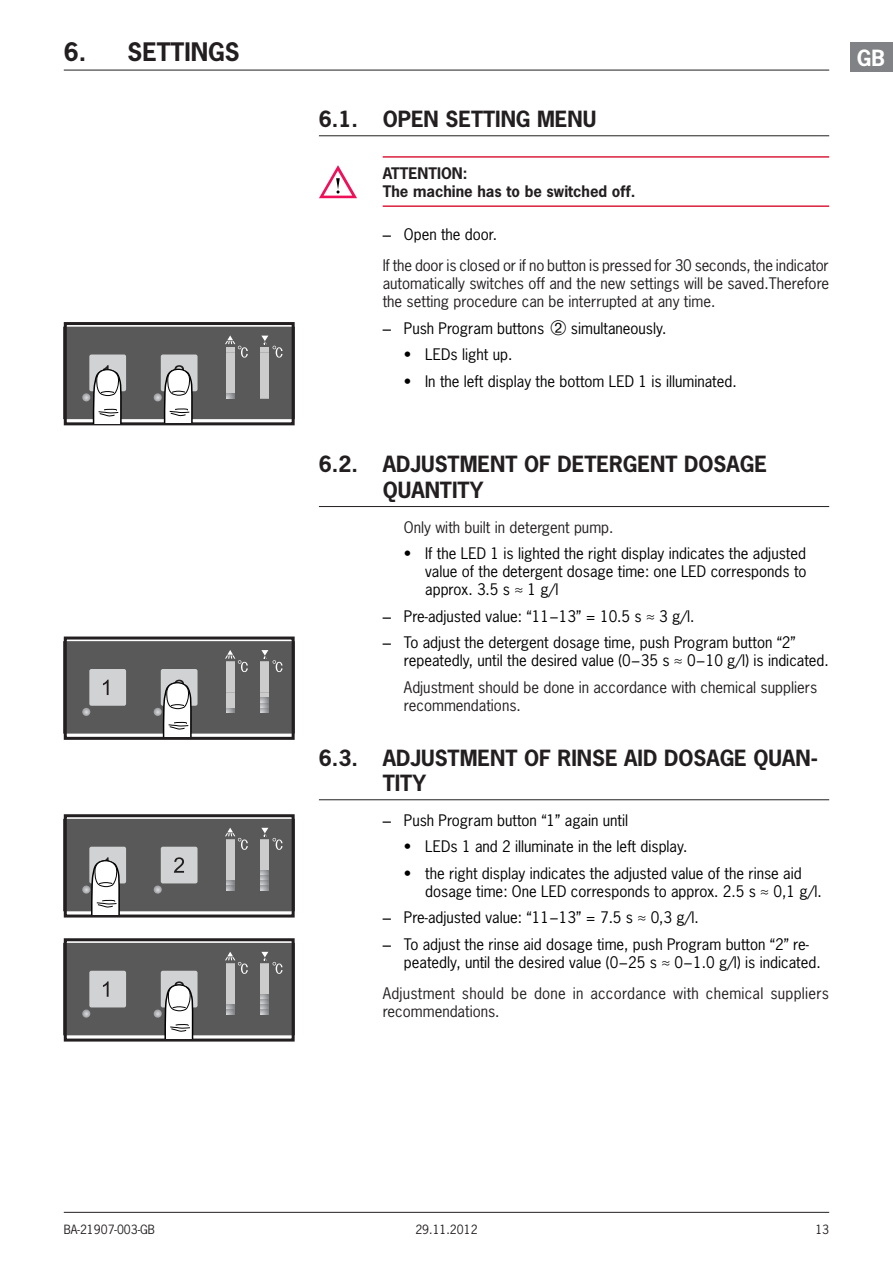
<style>
.page{position:relative;width:893px;height:1263px;background:#fff}
.page>*{position:absolute;margin:0;border:0;box-sizing:border-box;transform-origin:0 0}
.t1{font:700 24px "News Gothic Std";color:#231f20}
.t2{font:700 21px/25.2px "News Gothic Std";color:#231f20}
.t3{font:700 21px "News Gothic Std";color:#fff}
.t4{font:15px/18px "News Gothic Std";color:#000}
.t5{font:15px/18px "News Gothic Std";color:#231f20}
.t6{font:700 15px/18px "News Gothic Std";color:#231f20}
.t7{font:12px "News Gothic Std";color:#231f20}
.s1{font-family:"Arial";color:#000}
.s2{color:#000}
.s3{font-family:"Arial"}
</style>
<div class="page">
<hr style="left:64px;top:1212px;width:765px;height:1px;background:#231f20">
<div style="left:850px;top:43px;width:43px;height:29px;background:#808285"></div>
<hr style="left:319px;top:135px;width:510px;height:1px;background:#231f20">
<hr style="left:383px;top:156px;width:446px;height:2px;background:#da1f3d">
<hr style="left:383px;top:205px;width:446px;height:2px;background:#da1f3d">
<hr style="left:319px;top:506px;width:510px;height:1px;background:#231f20">
<hr style="left:319px;top:799px;width:510px;height:1px;background:#231f20">
<svg style="left:319px;top:165px;width:38px;height:33px"></svg>
<div style="left:64px;top:322px;width:231px;height:103px;border:3px solid #231f20"></div>
<svg style="left:64px;top:327px;width:231px;height:96px;background:#787879"></svg>
<div style="left:64px;top:636px;width:231px;height:104px;border:3px solid #231f20"></div>
<svg style="left:64px;top:641px;width:231px;height:95px;background:#747474"></svg>
<div style="left:64px;top:814px;width:231px;height:103px;border:3px solid #231f20"></div>
<svg style="left:64px;top:819px;width:231px;height:95px;background:#747474"></svg>
<div style="left:64px;top:938px;width:231px;height:103px;border:3px solid #231f20"></div>
<svg style="left:64px;top:943px;width:231px;height:95px;background:#747474"></svg>
<hr style="left:64px;top:70px;width:765px;height:1px;background:#231f20">
<h1 class="t1" style="left:64px;top:36px;width:177px">6. SETTINGS</h1>
<h2 class="t2" style="left:319px;top:106px;width:279px">6.1. OPEN SETTING MENU</h2>
<p class="t6" style="left:324px;top:164px;width:15px">ATTENTION</p>
<p class="t6" style="left:383px;top:164px;width:254px;text-indent:80px">:<br>THE MACHINE HAS TO BE SWITCHED OFF.</p>
<p class="t5" style="left:383px;top:219px;width:448px;line-height:30.8px"><span class="s1">–</span> <span class="s2">Open the door.<br></span>If the door is closed or if no button is pressed for 30 seconds, the indicator</p>
<p class="t5" style="left:383px;top:274px;width:448px">automatically switches off and the new settings will be saved.Therefore the setting procedure can be interrupted at any time.</p>
<p class="t4" style="left:383px;top:319px;width:285px"><span class="s3">–</span> Push Program buttons ➁ simultaneously.</p>
<p class="t4" style="left:404px;top:345px;width:110px">• LEDs light up.</p>
<p class="t4" style="left:404px;top:372px;width:334px">• In the left display the bottom LED 1 is illuminated.</p>
<h2 class="t2" style="left:383px;top:452px;width:386px;text-indent:-64px">6.2. ADJUSTMENT OF DETERGENT DOSAGE<br>QUANTITY</h2>
<p class="t5" style="left:404px;top:518px;width:211px">Only with built in detergent pump.</p>
<p class="t4" style="left:425px;top:544px;width:383px;text-align:justify;text-indent:-21px">• If the LED 1 is lighted the right display indicates the adjusted value of the detergent dosage time: one LED corresponds to approx. 3.5 s ≈ 1 g/l</p>
<p class="t4" style="left:383px;top:607px;width:313px"><span class="s3">–</span> Pre-adjusted value: “11−13” = 10.5 s ≈ 3 g/l.</p>
<p class="t4" style="left:404px;top:633px;width:426px;text-indent:-21px"><span class="s3">–</span> To adjust the detergent dosage time, push Program button “2” repeatedly, until the desired value (0−35 s ≈ 0−10 g/l) is indicated.</p>
<p class="t5" style="left:404px;top:678px;width:415px">Adjustment should be done in accordance with chemical suppliers recommendations.</p>
<h2 class="t2" style="left:383px;top:745px;width:437px;text-indent:-64px">6.3. ADJUSTMENT OF RINSE AID DOSAGE QUAN-<br>TITY</h2>
<p class="t4" style="left:383px;top:811px;width:247px"><span class="s3">–</span> Push Program button “1” again until</p>
<p class="t4" style="left:404px;top:838px;width:285px">• LEDs 1 and 2 illuminate in the left display.</p>
<p class="t4" style="left:425px;top:864px;width:398px;text-indent:-21px">• the right display indicates the adjusted value of the rinse aid dosage time: One LED corresponds to approx. 2.5 s ≈ 0,1 g/l.</p>
<p class="t4" style="left:383px;top:909px;width:318px"><span class="s3">–</span> Pre-adjusted value: “11−13” = 7.5 s ≈ 0,3 g/l.</p>
<p class="t4" style="left:404px;top:935px;width:418px;text-indent:-21px"><span class="s3">–</span> To adjust the rinse aid dosage time, push Program button “2” re&shy;peatedly, until the desired value (0−25 s ≈ 0−1.0 g/l) is indicated.</p>
<p class="t5" style="left:383px;top:984px;width:448px">Adjustment should be done in accordance with chemical suppliers recommendations.</p>
<h2 class="t3" style="left:857px;top:44px;width:30px">GB</h2>
<p class="t7" style="left:64px;top:1222px;width:93px">BA-21907-003-GB</p>
<p class="t7" style="left:415px;top:1222px;width:64px">29.11.2012</p>
<p class="t7" style="left:815px;top:1222px;width:15px">13</p>
</div>
